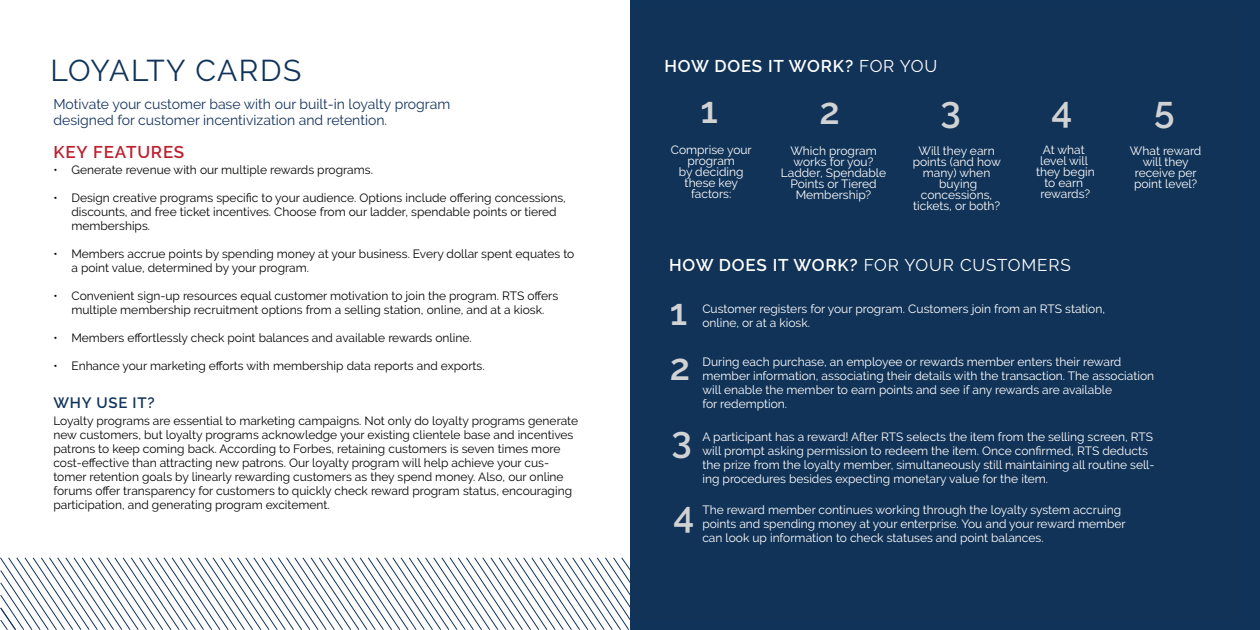
<style>
.page{position:relative;width:1260px;height:630px;background:#fff}
.page>*{position:absolute;margin:0;border:0;box-sizing:border-box;transform-origin:0 0}
.H-1{font:600 37px "Raleway";color:#d1d2d4}
.H-1-2{font:30px "Raleway";letter-spacing:.045em;color:#103459}
.H-1-3{font:17px "Raleway";letter-spacing:.05em;color:#fff}
.H-1-4{font:600 17px "Raleway";letter-spacing:.05em;color:#fff}
.H-1-5{font:600 17px "Raleway";letter-spacing:.05em;color:#be1f2e}
.H-1-6{font:600 15px "Raleway";letter-spacing:.05em;color:#103459}
.H-1-7{font:14px/16px "Raleway";color:#15345e}
.Body_Light{font:12px/14px "Raleway";color:#040503}
.H-1-8{font:12px/14px "Raleway";color:#fff}
.s1{font-weight:400}
.s2{font-weight:600}
</style>
<div class="page">
<div style="left:630px;top:0;width:630px;height:630px;background:#103459"></div>
<svg style="left:0;top:557px;width:630px;height:73px"></svg>
<p class="H-1-2" style="left:50px;top:53px;width:252px">LOYALTY CARDS</p>
<p class="H-1-7" style="left:53px;top:96px;width:398px">Motivate your customer base with our built-in loyalty program designed for customer incentivization and retention.</p>
<p class="Body_Light" style="left:53px;top:163px;width:321px">• Generate revenue with our multiple rewards programs.</p>
<p class="Body_Light" style="left:71px;top:191px;width:496px;text-indent:-18px">• Design creative programs specific to your audience. Options include offering concessions, discounts, and free ticket incentives. Choose from our ladder, spendable points or tiered memberships.</p>
<p class="Body_Light" style="left:71px;top:247px;width:505px;text-indent:-18px">• Members accrue points by spending money at your business. Every dollar spent equates to a point value, determined by your program.</p>
<p class="Body_Light" style="left:53px;top:289px;width:506px;text-align:center">• Convenient sign-up resources equal customer motivation to join the program. RTS offers multiple membership recruitment options from a selling station, online, and at a kiosk.</p>
<p class="Body_Light" style="left:53px;top:331px;width:420px">• Members effortlessly check point balances and available rewards online.</p>
<p class="Body_Light" style="left:53px;top:359px;width:433px">• Enhance your marketing efforts with membership data reports and exports.</p>
<p class="H-1-5" style="left:53px;top:143px;width:132px">KEY FEATURES</p>
<p class="H-1-6" style="left:53px;top:394px;width:103px">WHY USE IT?</p>
<p class="Body_Light" style="left:53px;top:414px;width:526px">Loyalty programs are essential to marketing campaigns. Not only do loyalty programs generate new customers, but loyalty programs acknowledge your existing clientele base and incentives patrons to keep coming back. According to Forbes, retaining customers is seven times more cost-effective than attracting new patrons. Our loyalty program will help achieve your cus&shy;tomer retention goals by linearly rewarding customers as they spend money. Also, our online forums offer transparency for customers to quickly check reward program status, encouraging participation, and generating program excitement.</p>
<p class="H-1-4" style="left:665px;top:57px;width:274px">HOW DOES IT WORK? <span class="s1">FOR YOU</span></p>
<p class="H-1" style="left:700px;top:89px;width:19px">1</p>
<p class="H-1-8" style="left:671px;top:143px;width:83px">Comprise your</p>
<p class="H-1-8" style="left:687px;top:154px;width:49px">program</p>
<p class="H-1-8" style="left:679px;top:165px;width:66px">by deciding</p>
<p class="H-1-8" style="left:685px;top:176px;width:55px">these key</p>
<p class="H-1-8" style="left:691px;top:187px;width:42px">factors:</p>
<p class="H-1" style="left:820px;top:89px;width:22px">2</p>
<p class="H-1" style="left:941px;top:89px;width:22px">3</p>
<p class="H-1" style="left:1052px;top:89px;width:22px">4</p>
<p class="H-1-8" style="left:790px;top:145px;width:88px;line-height:11px">Which program works for you?</p>
<p class="H-1-8" style="left:781px;top:167px;width:107px;line-height:11px;text-align:center">Ladder, Spendable<br>Points or Tiered<br>Membership?</p>
<p class="H-1-8" style="left:918px;top:143px;width:78px">Will they earn</p>
<p class="H-1-8" style="left:913px;top:156px;width:89px;line-height:11px;text-align:center">points (and how many) when</p>
<p class="H-1-8" style="left:939px;top:176px;width:40px">buying</p>
<p class="H-1-8" style="left:921px;top:187px;width:73px">concessions,</p>
<p class="H-1-8" style="left:913px;top:198px;width:88px">tickets, or both?</p>
<p class="H-1-8" style="left:1043px;top:143px;width:43px">At what</p>
<p class="H-1-8" style="left:1040px;top:154px;width:49px">level will</p>
<p class="H-1-8" style="left:1036px;top:165px;width:60px">they begin</p>
<p class="H-1-8" style="left:1044px;top:176px;width:40px">to earn</p>
<p class="H-1-8" style="left:1040px;top:187px;width:51px">rewards?</p>
<p class="H-1-3" style="left:669px;top:255px;width:403px"><span class="s2">HOW DOES IT WORK?</span> FOR YOUR CUSTOMERS</p>
<p class="H-1" style="left:670px;top:291px;width:19px">1</p>
<p class="H-1-8" style="left:702px;top:302px;width:404px">Customer registers for your program. Customers join from an RTS station, online, or at a kiosk.</p>
<p class="H-1" style="left:1154px;top:89px;width:22px">5</p>
<p class="H-1-8" style="left:1130px;top:145px;width:73px;line-height:11px;text-align:center">What reward will they</p>
<p class="H-1-8" style="left:1135px;top:165px;width:64px">receive per</p>
<p class="H-1-8" style="left:1134px;top:176px;width:65px">point level?</p>
<p class="H-1" style="left:670px;top:346px;width:22px">2</p>
<p class="H-1" style="left:672px;top:418px;width:22px">3</p>
<p class="H-1" style="left:674px;top:494px;width:22px">4</p>
<p class="H-1-8" style="left:703px;top:354px;width:420px">During each purchase, an employee or rewards member enters their reward</p>
<p class="H-1-8" style="left:703px;top:368px;width:453px">member information, associating their details with the transaction. The association will enable the member to earn points and see if any rewards are available</p>
<p class="H-1-8" style="left:703px;top:396px;width:86px">for redemption.</p>
<p class="H-1-8" style="left:703px;top:429px;width:453px">A participant has a reward! After RTS selects the item from the selling screen, RTS will prompt asking permission to redeem the item. Once confirmed, RTS deducts the prize from the loyalty member, simultaneously still maintaining all routine sell&shy;ing procedures besides expecting monetary value for the item.</p>
<p class="H-1-8" style="left:702px;top:503px;width:425px">The reward member continues working through the loyalty system accruing points and spending money at your enterprise. You and your reward member can look up information to check statuses and point balances.</p>
</div>
